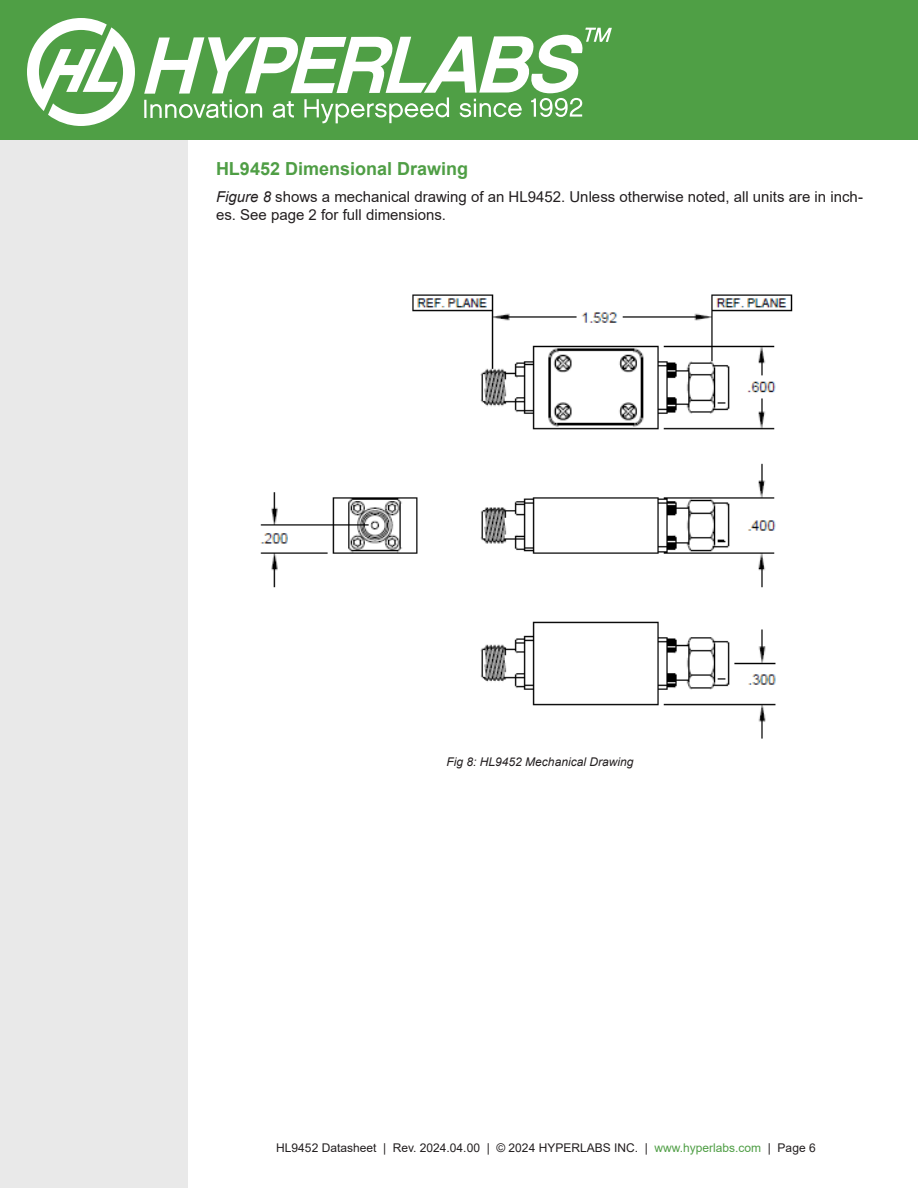
<style>
.page{position:relative;width:918px;height:1188px;background:#fff}
.page>*{position:absolute;margin:0;border:0;box-sizing:border-box;transform-origin:0 0}
.DS_Par_Content{font:700 18px "Arial";color:#4f9e45}
.DS_Par_Content-2{font:15px/18px "Arial";color:#231f20}
.t1{font:12px "Arial";color:#231f20}
.DS_Par_Caption{font:italic 12px "Arial";color:#231f20}
.s1{font-style:italic}
.s2{color:#4f9e45}
</style>
<div class="page">
<div style="left:0;top:1px;width:188px;height:1187px;background:#e9e9e9"></div>
<div style="left:0;top:0;width:918px;height:140px;background:#4f9f45"></div>
<svg style="left:27px;top:18px;width:108px;height:108px"></svg>
<svg style="left:144px;top:28px;width:468px;height:96px"></svg>
<img style="left:260px;top:294px;width:533px;height:445px">
<p class="DS_Par_Content" style="left:216px;top:156px;width:254px">HL9452 Dimensional Drawing</p>
<p class="DS_Par_Content-2" style="left:216px;top:188px;width:649px"><span class="s1">Figure 8</span> shows a mechanical drawing of an HL9452. Unless otherwise noted, all units are in inch&shy;es. See page 2 for full dimensions.</p>
<p class="DS_Par_Caption" style="left:447px;top:754px;width:188px">Fig 8: HL9452 Mechanical Drawing</p>
<p class="t1" style="left:276px;top:1139px;width:541px">HL9452 Datasheet | Rev. 2024.04.00 | © 2024 HYPERLABS INC. | <span class="s2">www.hyperlabs.com</span> | Page 6</p>
</div>
